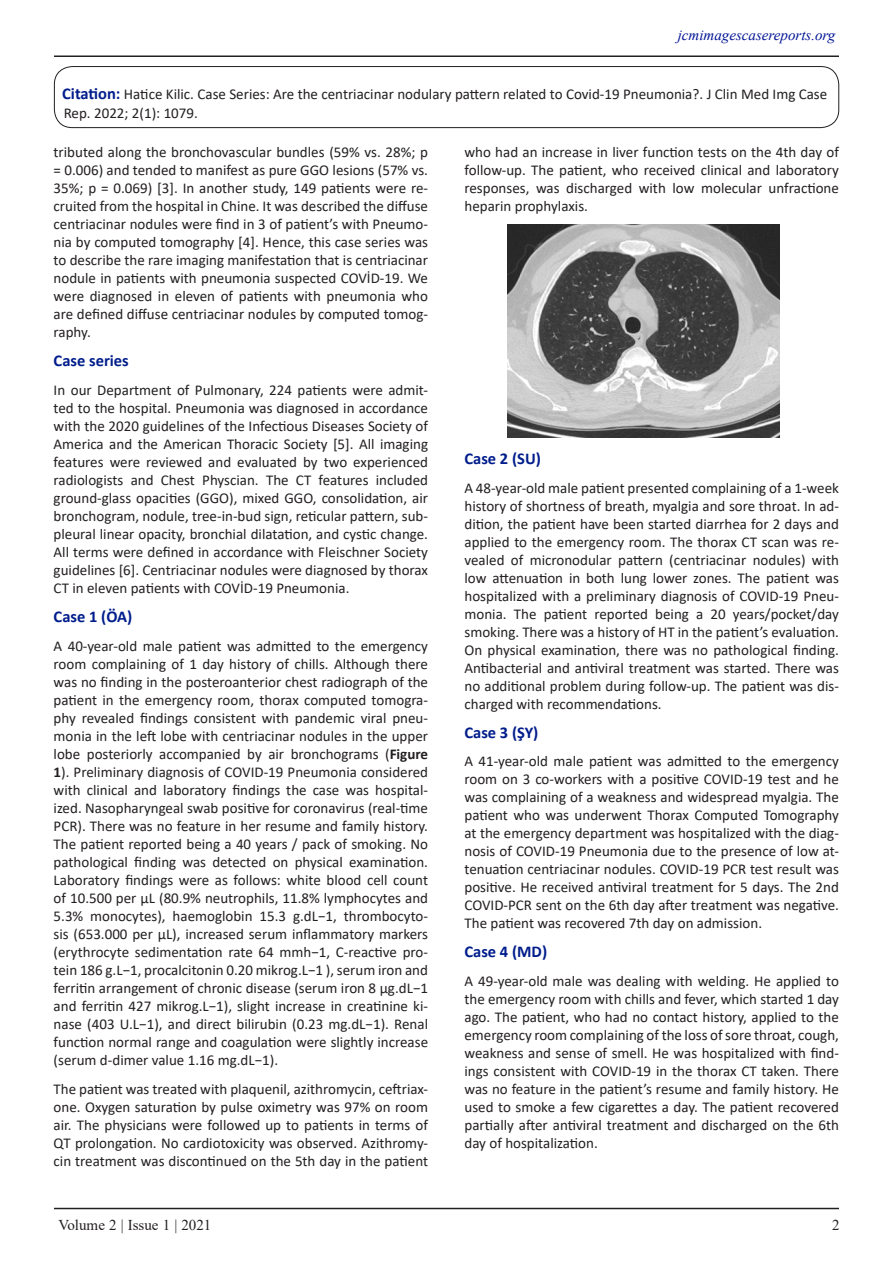
<style>
.page{position:relative;width:893px;height:1263px;background:#fff}
.page>*{position:absolute;margin:0;border:0;box-sizing:border-box;transform-origin:0 0}
.side_heading_new{font:700 16.5px "Calibri";color:#001d8c}
.side_heading_new-2{font:15px/18px "Calibri";color:#231f20;text-align:justify}
.Paragraph_Style_1{font:15px/19.5px "Calibri";color:#231f20}
.t1{font:italic 15px "Times New Roman";color:#001495}
.t2{font:15px "Times New Roman";color:#231f20}
.s1{font-weight:700;font-size:16.5px;color:#001d8c}
.s2{font-weight:700}
</style>
<div class="page">
<hr style="left:54px;top:56px;width:785px;height:1px;background:#231f20">
<hr style="left:54px;top:1208px;width:785px;height:1px;background:#231f20">
<div style="left:54px;top:66px;width:785px;height:62px;border:1px solid #231f20;border-radius:18px"></div>
<img style="left:507px;top:224px;width:273px;height:213px">
<p class="t1" style="left:678px;top:24px;width:159px">jcmimagescasereports.org</p>
<p class="Paragraph_Style_1" style="left:62px;top:84px;width:766px"><span class="s1">Citation:</span> Hatice Kilic. Case Series: Are the centriacinar nodulary pattern related to Covid-19 Pneumonia?. J Clin Med Img Case<br>Rep. 2022; 2(1): 1079.</p>
<p class="side_heading_new-2" style="left:54px;top:143px;width:376px">tributed along the bronchovascular bundles (59% vs. 28%; p = 0.006) and tended to manifest as pure GGO lesions (57% vs.<br>35%; p = 0.069) [3]. In another study, 149 patients were re&shy;cruited from the hospital in Chine. It was described the diffuse centriacinar nodules were find in 3 of patient’s with Pneumo&shy;nia by computed tomography [4]. Hence, this case series was to describe the rare imaging manifestation that is centriacinar nodule in patients with pneumonia suspected COVİD-19. We were diagnosed in eleven of patients with pneumonia who are defined diffuse centriacinar nodules by computed tomog&shy;raphy.</p>
<p class="side_heading_new" style="left:54px;top:349px;width:77px">Case series</p>
<p class="side_heading_new-2" style="left:54px;top:381px;width:376px">In our Department of Pulmonary, 224 patients were admit&shy;ted to the hospital. Pneumonia was diagnosed in accordance with the 2020 guidelines of the Infectious Diseases Society of America and the American Thoracic Society [5]. All imaging features were reviewed and evaluated by two experienced radiologists and Chest Physcian. The CT features included ground-glass opacities (GGO), mixed GGO, consolidation, air bronchogram, nodule, tree-in-bud sign, reticular pattern, sub&shy;pleural linear opacity, bronchial dilatation, and cystic change.<br>All terms were defined in accordance with Fleischner Society guidelines [6]. Centriacinar nodules were diagnosed by thorax CT in eleven patients with COVİD-19 Pneumonia.</p>
<p class="side_heading_new" style="left:54px;top:605px;width:80px">Case 1 (ÖA)</p>
<p class="side_heading_new-2" style="left:54px;top:636px;width:376px">A 40-year-old male patient was admitted to the emergency room complaining of 1 day history of chills. Although there was no finding in the posteroanterior chest radiograph of the patient in the emergency room, thorax computed tomogra&shy;phy revealed findings consistent with pandemic viral pneu&shy;monia in the left lobe with centriacinar nodules in the upper lobe posteriorly accompanied by air bronchograms (<span class="s2">Figure 1</span>). Preliminary diagnosis of COVID-19 Pneumonia considered with clinical and laboratory findings the case was hospital&shy;ized. Nasopharyngeal swab positive for coronavirus (real-time PCR). There was no feature in her resume and family history.<br>The patient reported being a 40 years / pack of smoking. No pathological finding was detected on physical examination.<br>Laboratory findings were as follows: white blood cell count of 10.500 per μL (80.9% neutrophils, 11.8% lymphocytes and 5.3% monocytes), haemoglobin 15.3 g.dL−1, thrombocyto&shy;sis (653.000 per μL), increased serum inflammatory markers (erythrocyte sedimentation rate 64 mmh−1, C-reactive pro&shy;tein 186 g.L−1, procalcitonin 0.20 mikrog.L−1 ), serum iron and ferritin arrangement of chronic disease (serum iron 8 μg.dL−1 and ferritin 427 mikrog.L−1), slight increase in creatinine ki&shy;nase (403 U.L−1), and direct bilirubin (0.23 mg.dL−1). Renal function normal range and coagulation were slightly increase (serum d-dimer value 1.16 mg.dL−1).</p>
<p class="side_heading_new-2" style="left:54px;top:1079px;width:376px">The patient was treated with plaquenil, azithromycin, ceftriax&shy;one. Oxygen saturation by pulse oximetry was 97% on room air. The physicians were followed up to patients in terms of QT prolongation. No cardiotoxicity was observed. Azithromy&shy;cin treatment was discontinued on the 5th day in the patient</p>
<p class="side_heading_new-2" style="left:464px;top:143px;width:376px">who had an increase in liver function tests on the 4th day of follow-up. The patient, who received clinical and laboratory responses, was discharged with low molecular unfractione heparin prophylaxis.</p>
<p class="side_heading_new" style="left:464px;top:447px;width:78px">Case 2 (SU)</p>
<p class="side_heading_new-2" style="left:464px;top:478px;width:376px">A 48-year-old male patient presented complaining of a 1-week history of shortness of breath, myalgia and sore throat. In ad&shy;dition, the patient have been started diarrhea for 2 days and applied to the emergency room. The thorax CT scan was re&shy;vealed of micronodular pattern (centriacinar nodules) with low attenuation in both lung lower zones. The patient was hospitalized with a preliminary diagnosis of COVID-19 Pneu&shy;monia. The patient reported being a 20 years/pocket/day smoking. There was a history of HT in the patient’s evaluation.<br>On physical examination, there was no pathological finding.<br>Antibacterial and antiviral treatment was started. There was no additional problem during follow-up. The patient was dis&shy;charged with recommendations.</p>
<p class="side_heading_new" style="left:464px;top:720px;width:75px">Case 3 (ŞY)</p>
<p class="side_heading_new-2" style="left:464px;top:752px;width:376px">A 41-year-old male patient was admitted to the emergency room on 3 co-workers with a positive COVID-19 test and he was complaining of a weakness and widespread myalgia. The patient who was underwent Thorax Computed Tomography at the emergency department was hospitalized with the diag&shy;nosis of COVID-19 Pneumonia due to the presence of low at&shy;tenuation centriacinar nodules. COVID-19 PCR test result was positive. He received antiviral treatment for 5 days. The 2nd COVID-PCR sent on the 6th day after treatment was negative.<br>The patient was recovered 7th day on admission.</p>
<p class="side_heading_new" style="left:464px;top:940px;width:84px">Case 4 (MD)</p>
<p class="side_heading_new-2" style="left:464px;top:972px;width:376px">A 49-year-old male was dealing with welding. He applied to the emergency room with chills and fever, which started 1 day ago. The patient, who had no contact history, applied to the emergency room complaining of the loss of sore throat, cough, weakness and sense of smell. He was hospitalized with find&shy;ings consistent with COVID-19 in the thorax CT taken. There was no feature in the patient’s resume and family history. He used to smoke a few cigarettes a day. The patient recovered partially after antiviral treatment and discharged on the 6th day of hospitalization.</p>
<p class="t2" style="left:59px;top:1214px;width:154px">Volume 2 | Issue 1 | 2021</p>
<p class="t2" style="left:832px;top:1214px;width:9px">2</p>
</div>
